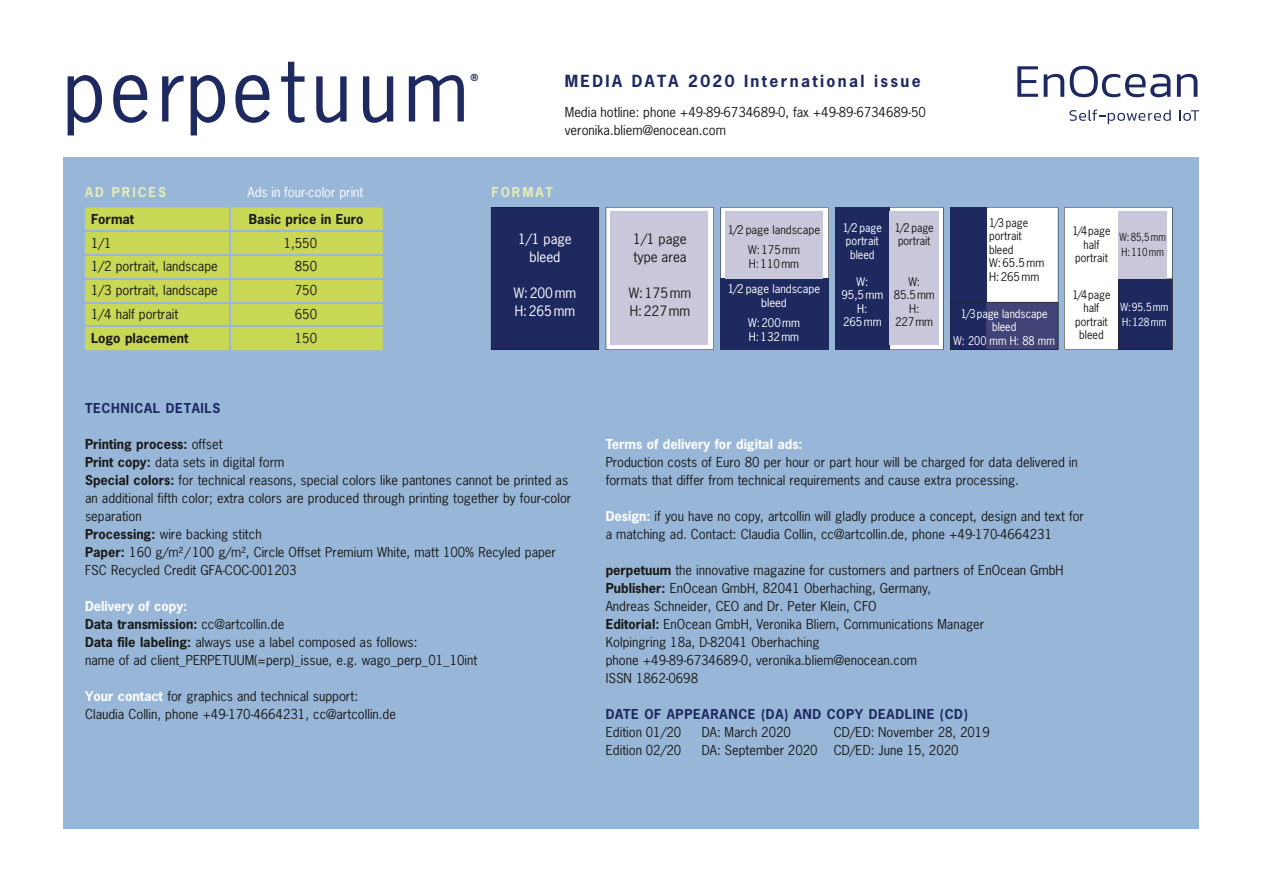
<style>
.page{position:relative;width:1263px;height:893px;background:#fff}
.page>*{position:absolute;margin:0;border:0;box-sizing:border-box;transform-origin:0 0}
.t1{font:81.75px "News Gothic";letter-spacing:.07em;color:#1e2960}
.t2{font:700 15.75px "News Gothic";letter-spacing:.15em;color:#1e2960}
.t3{font:13.5px/18px "News Gothic";color:#1a1a18}
.t4{font:13.5px/18px "News Gothic";color:#fff;text-align:center}
.t5{font:12.9px/18px "News Gothic";color:#1a1a18}
.t6{font:700 12.9px "News Gothic";letter-spacing:.05em;color:#1e2960}
.t7{font:700 12.9px "News Gothic";color:#1a1a18}
.t8{font:700 12.9px "News Gothic";color:#fff}
.t9{font:12.9px "News Gothic";color:#fff}
.t10{font:700 12.9px "News Gothic";letter-spacing:.15em;color:#e4ebb3}
.t11{font:11.25px/13.5px "News Gothic";color:#1a1a18;scale:.95 1}
.t12{font:11.25px/13.5px "News Gothic";color:#fff;text-align:center;scale:.95 1}
.t13{font:11.25px/13.5px "News Gothic";color:#fff;text-align:center}
.t14{font:11.25px/13.5px "News Gothic";color:#1a1a18;text-align:center}
.t15{font:10.5px/15px "News Gothic";color:#fff;scale:.95 1}
.t16{font:10.5px/15px "News Gothic";color:#1a1a18;scale:.9 1}
.t17{font:700 9.15px "News Gothic";color:#1e2960}
.s1{font-weight:700}
.s2{font-weight:700;color:#fff}
</style>
<div class="page">
<div style="left:64px;top:157px;width:1135px;height:672px;background:#98b7d8"></div>
<div style="left:491px;top:207px;width:108px;height:143px;background:#1e2960"></div>
<svg style="left:606px;top:207px;width:108px;height:143px;background:#e5e5e7"></svg>
<div style="left:611px;top:212px;width:97px;height:133px;background:#c9c7da"></div>
<svg style="left:720px;top:207px;width:109px;height:72px"></svg>
<div style="left:720px;top:279px;width:109px;height:71px;background:#1e2960"></div>
<div style="left:726px;top:211px;width:97px;height:68px;background:#c9c7da"></div>
<svg style="left:889px;top:207px;width:54px;height:143px"></svg>
<div style="left:835px;top:207px;width:54px;height:143px;background:#1e2960"></div>
<div style="left:889px;top:211px;width:50px;height:133px;background:#c9c7da"></div>
<svg style="left:950px;top:207px;width:108px;height:143px;background:#8488a6"></svg>
<svg style="left:1064px;top:207px;width:108px;height:143px;background:#b5b8ca"></svg>
<div style="left:1118px;top:211px;width:49px;height:68px;background:#c9c7da"></div>
<svg style="left:85px;top:207px;width:298px;height:143px;background:#c4d45e"></svg>
<svg style="left:1017px;top:66px;width:21px;height:31px"></svg>
<svg style="left:1044px;top:74px;width:20px;height:23px"></svg>
<svg style="left:1070px;top:66px;width:100px;height:31px"></svg>
<svg style="left:1177px;top:74px;width:20px;height:23px"></svg>
<svg style="left:1069px;top:110px;width:102px;height:14px"></svg>
<svg style="left:1179px;top:110px;width:20px;height:11px"></svg>
<h1 class="t1" style="left:63px;top:38px;width:408px">perpetuum</h1>
<p class="t17" style="left:470px;top:72px;width:9px">®</p>
<p class="t2" style="left:565px;top:71px;width:357px">MEDIA DATA 2020 International issue</p>
<p class="t5" style="left:565px;top:103px;width:363px">Media hotline: phone +49-89-6734689-0, fax +49-89-6734689-50</p>
<p class="t5" style="left:565px;top:121px;width:163px">veronika.bliem@enocean.com</p>
<p class="t10" style="left:85px;top:183px;width:83px">AD PRICES</p>
<p class="t9" style="left:248px;top:183px;width:117px">Ads in four-color print</p>
<p class="t10" style="left:492px;top:183px;width:63px">FORMAT</p>
<p class="t7" style="left:91px;top:210px;width:45px">Format</p>
<p class="t7" style="left:249px;top:210px;width:116px">Basic price in Euro</p>
<p class="t5" style="left:91px;top:234px;width:22px">1/1</p>
<p class="t5" style="left:284px;top:234px;width:35px">1,550</p>
<p class="t5" style="left:91px;top:257px;width:128px">1/2 portrait, landscape</p>
<p class="t5" style="left:295px;top:257px;width:24px">850</p>
<p class="t5" style="left:91px;top:281px;width:128px">1/3 portrait, landscape</p>
<p class="t5" style="left:295px;top:281px;width:24px">750</p>
<p class="t5" style="left:91px;top:305px;width:89px">1/4 half portrait</p>
<p class="t5" style="left:295px;top:305px;width:24px">650</p>
<p class="t7" style="left:91px;top:329px;width:99px">Logo placement</p>
<p class="t5" style="left:295px;top:329px;width:24px">150</p>
<p class="t4" style="left:518px;top:229px;width:55px">1/1 page bleed</p>
<p class="t4" style="left:514px;top:283px;width:64px;text-align:left">W: 200 mm<br>H: 265 mm</p>
<p class="t3" style="left:633px;top:229px;width:55px">1/1 page type area</p>
<p class="t3" style="left:629px;top:283px;width:64px">W:175 mm<br>H:227 mm</p>
<p class="t14" style="left:728px;top:219px;width:94px;line-height:20.2px">1/2 page landscape<br>W: 175 mm</p>
<p class="t14" style="left:749px;top:256px;width:52px">H: 110 mm</p>
<p class="t13" style="left:728px;top:282px;width:94px">1/2 page landscape bleed</p>
<p class="t13" style="left:748px;top:316px;width:54px;text-align:left">W: 200 mm<br>H: 132 mm</p>
<p class="t12" style="left:843px;top:221px;width:43px">1/2 page portrait bleed</p>
<p class="t13" style="left:841px;top:275px;width:43px">W:<br>95,5 mm<br>H:<br>265 mm</p>
<p class="t11" style="left:895px;top:221px;width:42px">1/2 page portrait</p>
<p class="t14" style="left:894px;top:275px;width:42px">W:<br>85.5 mm<br>H:<br>227 mm</p>
<p class="t11" style="left:989px;top:216px;width:60px">1/3 page portrait bleed<br>W: 65.5 mm<br>H: 265 mm</p>
<p class="t11" style="left:1072px;top:224px;width:42px;text-align:center">1/4 page half portrait</p>
<p class="t16" style="left:1119px;top:229px;width:53px">W: 85,5 mm<br>H: 110 mm</p>
<p class="t11" style="left:1072px;top:288px;width:42px;text-align:center">1/4 page half portrait bleed</p>
<p class="t12" style="left:954px;top:306px;width:108px">1/3 page landscape bleed<br>W: 200 mm H: 88 mm</p>
<p class="t15" style="left:1120px;top:300px;width:52px">W: 95.5 mm<br>H: 128 mm</p>
<p class="t6" style="left:85px;top:400px;width:137px">TECHNICAL DETAILS</p>
<p class="t5" style="left:85px;top:435px;width:488px"><span class="s1">Printing process:</span> offset<br><span class="s1">Print copy:</span> data sets in digital form<br><span class="s1">Special colors:</span> for technical reasons, special colors like pantones cannot be printed as an additional fifth color; extra colors are produced through printing together by four-color separation<br><span class="s1">Processing:</span> wire backing stitch<br><span class="s1">Paper:</span> 160 g/m² / 100 g/m², Circle Offset Premium White, matt 100% Recyled paper FSC Recycled Credit GFA-COC-001203</p>
<p class="t5" style="left:85px;top:597px;width:394px"><span class="s2">Delivery of copy:<br></span><span class="s1">Data transmission:</span> cc@artcollin.de<br><span class="s1">Data file labeling:</span> always use a label composed as follows:<br>name of ad client_PERPETUUM(=perp)_issue, e.g. wago_perp_01_10int</p>
<p class="t5" style="left:85px;top:687px;width:313px"><span class="s2">Your contact</span> for graphics and technical support:<br>Claudia Collin, phone +49-170-4664231, cc@artcollin.de</p>
<p class="t8" style="left:606px;top:436px;width:198px">Terms of delivery for digital ads:</p>
<p class="t5" style="left:606px;top:453px;width:474px">Production costs of Euro 80 per hour or part hour will be charged for data delivered in formats that differ from technical requirements and cause extra processing.</p>
<p class="t5" style="left:606px;top:507px;width:480px"><span class="s2">Design:</span> if you have no copy, artcollin will gladly produce a concept, design and text for a matching ad. Contact: Claudia Collin, cc@artcollin.de, phone +49-170-4664231</p>
<p class="t5" style="left:606px;top:561px;width:459px"><span class="s1">perpetuum</span> the innovative magazine for customers and partners of EnOcean GmbH <span class="s1">Publisher:</span> EnOcean GmbH, 82041 Oberhaching, Germany,<br>Andreas Schneider, CEO and Dr. Peter Klein, CFO<br><span class="s1">Editorial:</span> EnOcean GmbH, Veronika Bliem, Communications Manager<br>Kolpingring 18a, D-82041 Oberhaching<br>phone +49-89-6734689-0, veronika.bliem@enocean.com<br>ISSN 1862-0698</p>
<p class="t6" style="left:606px;top:706px;width:364px">DATE OF APPEARANCE (DA) AND COPY DEADLINE (CD)</p>
<p class="t5" style="left:606px;top:723px;width:77px">Edition 01/20</p>
<p class="t5" style="left:702px;top:723px;width:91px">DA: March 2020</p>
<p class="t5" style="left:834px;top:723px;width:158px">CD/ED: November 28, 2019</p>
<p class="t5" style="left:606px;top:741px;width:77px">Edition 02/20</p>
<p class="t5" style="left:702px;top:741px;width:258px">DA: September 2020 CD/ED: June 15, 2020</p>
</div>
